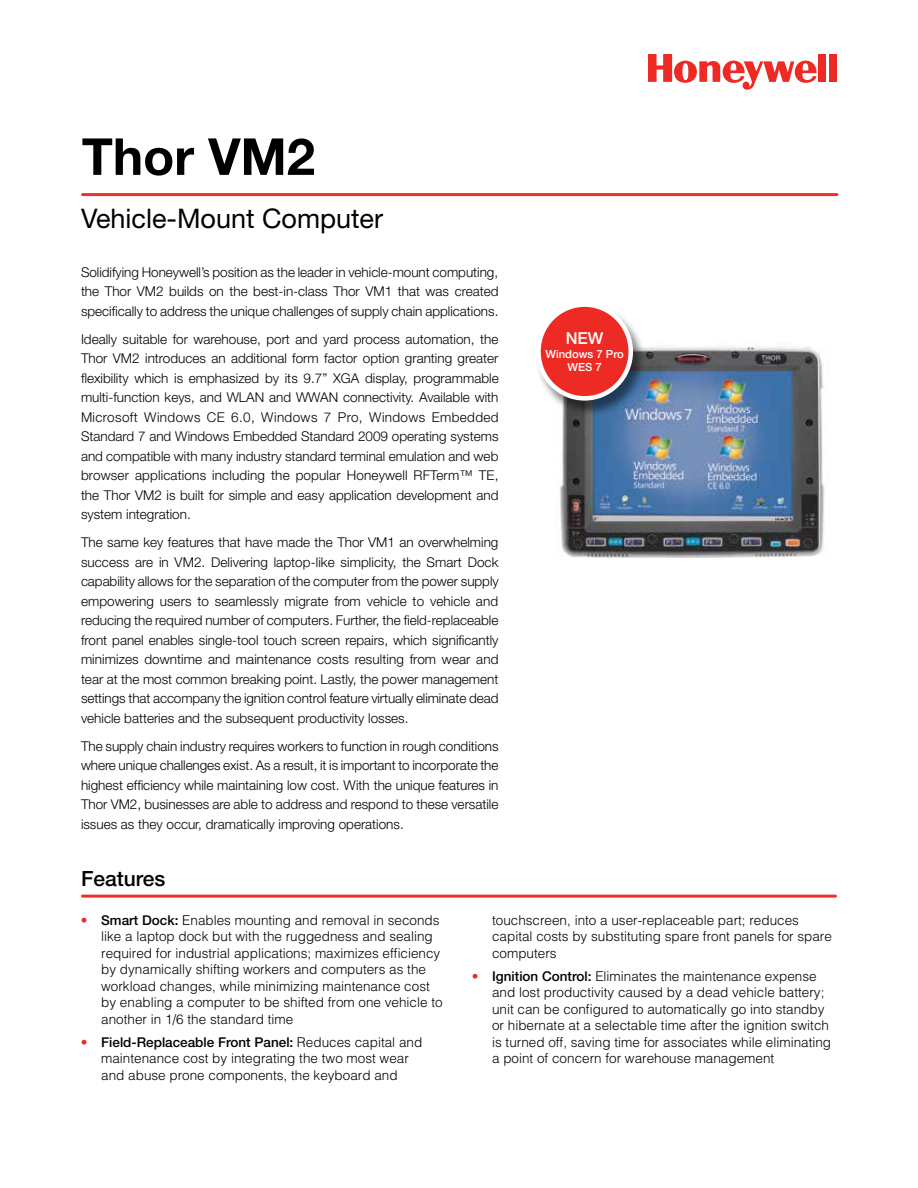
<style>
.page{position:relative;width:918px;height:1188px;background:#fff}
.page>*{position:absolute;margin:0;border:0;box-sizing:border-box;transform-origin:0 0}
.t1{font:700 51px "Helvetica Neue";color:#000}
.t2{font:27px "Helvetica Neue";color:#000}
.t3{font:500 21px "Helvetica Neue";color:#000}
.t4{font:500 16.5px "Helvetica Neue";color:#fff}
.t5{font:300 13.5px/19.5px "Helvetica Neue";color:#000;text-align:justify}
.t6{font:300 13.5px/16.5px "Helvetica";color:#000}
.t7{font:500 13.5px "Helvetica Neue";color:#000}
.t8{font:500 11.25px/13.5px "Helvetica Neue";color:#fff;text-align:center}
.s1{font-family:"Helvetica Neue";font-weight:500;color:#ee2a24}
.s2{font-family:"Helvetica Neue";font-weight:500}
.s3{color:#ee2a24}
.s4{font-family:"Helvetica";font-weight:300}
</style>
<div class="page">
<div style="left:818px;top:54px;width:8px;height:28px;background:#ee2a24"></div>
<div style="left:829px;top:54px;width:8px;height:28px;background:#ee2a24"></div>
<svg style="left:648px;top:54px;width:169px;height:36px"></svg>
<hr style="left:82px;top:193px;width:755px;height:3px;background:#ee3124">
<hr style="left:82px;top:895px;width:754px;height:3px;background:#ee3124">
<img style="left:560px;top:343px;width:265px;height:215px">
<div style="left:535px;top:304px;width:112px;height:113px;background:#000;opacity:.48"></div>
<div style="left:538px;top:305px;width:93px;height:93px;background:#ee2a24;border-radius:50%"></div>
<div style="left:536px;top:302px;width:97px;height:99px;border:4px solid #fff;border-radius:50%"></div>
<h1 class="t1" style="left:82px;top:125px;width:235px">Thor VM2</h1>
<h2 class="t2" style="left:81px;top:203px;width:304px">Vehicle-Mount Computer</h2>
<p class="t5" style="left:81px;top:262px;width:419px">Solidifying Honeywell’s position as the leader in vehicle-mount computing, the Thor VM2 builds on the best-in-class Thor VM1 that was created specifically to address the unique challenges of supply chain applications.</p>
<p class="t5" style="left:81px;top:329px;width:419px">Ideally suitable for warehouse, port and yard process automation, the Thor VM2 introduces an additional form factor option granting greater flexibility which is emphasized by its 9.7” XGA display, programmable multi-function keys, and WLAN and WWAN connectivity. Available with Microsoft Windows CE 6.0, Windows 7 Pro, Windows Embedded Standard 7 and Windows Embedded Standard 2009 operating systems and compatible with many industry standard terminal emulation and web browser applications including the popular Honeywell RFTerm™ TE, the Thor VM2 is built for simple and easy application development and system integration.</p>
<p class="t5" style="left:81px;top:532px;width:419px">The same key features that have made the Thor VM1 an overwhelming success are in VM2. Delivering laptop-like simplicity, the Smart Dock capability allows for the separation of the computer from the power supply empowering users to seamlessly migrate from vehicle to vehicle and reducing the required number of computers. Further, the field-replaceable front panel enables single-tool touch screen repairs, which significantly minimizes downtime and maintenance costs resulting from wear and tear at the most common breaking point. Lastly, the power management settings that accompany the ignition control feature virtually eliminate dead vehicle batteries and the subsequent productivity losses.</p>
<p class="t5" style="left:81px;top:736px;width:419px">The supply chain industry requires workers to function in rough conditions where unique challenges exist. As a result, it is important to incorporate the highest efficiency while maintaining low cost. With the unique features in Thor VM2, businesses are able to address and respond to these versatile issues as they occur, dramatically improving operations.</p>
<h3 class="t3" style="left:81px;top:866px;width:86px">Features</h3>
<p class="t4" style="left:566px;top:329px;width:39px">NEW</p>
<p class="t8" style="left:545px;top:347px;width:80px">Windows 7 Pro<br>WES 7</p>
<p class="t6" style="left:101px;top:911px;width:343px;text-indent:-20px"><span class="s1">•</span> <span class="s2">Smart Dock:</span> Enables mounting and removal in seconds like a laptop dock but with the ruggedness and sealing required for industrial applications; maximizes efficiency by dynamically shifting workers and computers as the workload changes, while minimizing maintenance cost by enabling a computer to be shifted from one vehicle to another in 1/6 the standard time</p>
<p class="t7" style="left:81px;top:1034px;width:343px"><span class="s3">•</span> Field-Replaceable Front Panel: <span class="s4">Reduces capital and</span></p>
<p class="t6" style="left:101px;top:1050px;width:309px">maintenance cost by integrating the two most wear and abuse prone components, the keyboard and</p>
<p class="t6" style="left:492px;top:911px;width:341px">touchscreen, into a user-replaceable part; reduces capital costs by substituting spare front panels for spare computers</p>
<p class="t6" style="left:492px;top:967px;width:341px;text-indent:-20px"><span class="s1">•</span> <span class="s2">Ignition Control:</span> Eliminates the maintenance expense and lost productivity caused by a dead vehicle battery; unit can be configured to automatically go into standby or hibernate at a selectable time after the ignition switch is turned off, saving time for associates while eliminating a point of concern for warehouse management</p>
</div>
